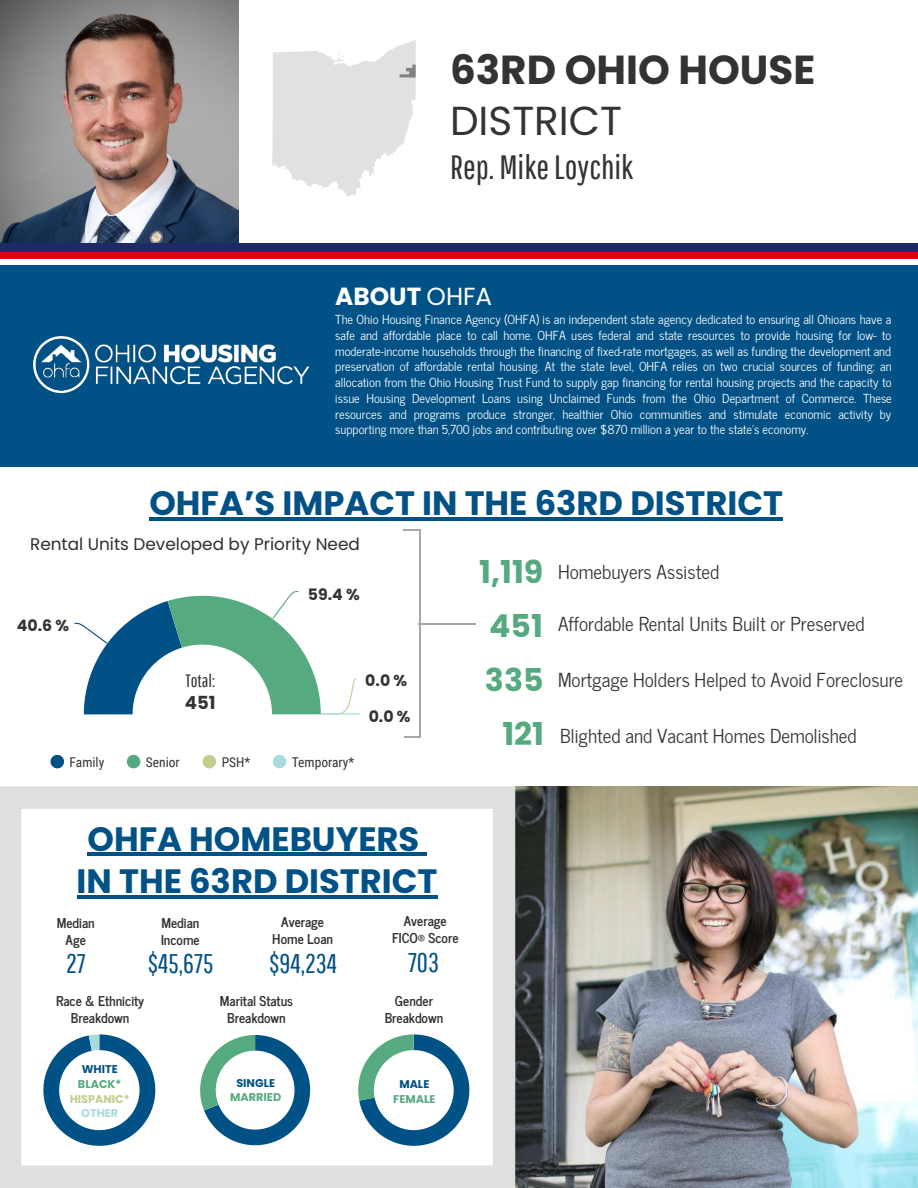
<style>
.page{position:relative;width:918px;height:1188px;background:#fff}
.page>*{position:absolute;margin:0;border:0;box-sizing:border-box;transform-origin:0 0}
.t1{font:700 40.5px "Poppins";color:#333}
.t2{font:40.5px "Poppins";color:#333}
.t3{font:700 33.75px/42.8px "Poppins";color:#005186;text-align:center}
.t4{font:33.75px "Pathway Gothic One";color:#333}
.t5{font:700 31.5px "Poppins";color:#56aa80}
.t6{font:27px "Pathway Gothic One";color:#005186}
.t7{font:700 24.75px "Poppins";color:#fff}
.t8{font:19.2px "News Cycle";color:#333}
.t9{font:18px "Pathway Gothic One";color:#333}
.t10{font:700 18px "Poppins";color:#333}
.t11{font:16.8px "Poppins";color:#2e2f2f}
.t12{font:700 15.75px "Poppins";color:#333}
.t13{font:700 13.5px/16.8px "News Cycle";color:#333;text-align:center}
.t14{font:13.5px "Roboto Condensed";color:#333}
.t15{font:12.3px/15.8px "News Cycle";color:#fff;text-align:justify}
.t16{font:700 11.25px "Poppins";color:#56aa80}
.t17{font:700 11.25px "Poppins";color:#005186}
.t18{font:700 11.25px "Poppins";color:#c4cc8f}
.t19{font:700 11.25px "Poppins";color:#a8dcdc}
.s1{font-weight:400}
.s2{font-family:"Poppins";font-weight:700;font-size:31.5px;color:#56aa80}
</style>
<div class="page">
<img style="left:0;top:0;width:238px;height:243px">
<img style="left:272px;top:40px;width:144px;height:156px">
<div style="left:0;top:266px;width:918px;height:201px;background:#005186"></div>
<hr style="left:149px;top:517px;width:634px;height:4px;background:#005186">
<div style="left:0;top:251px;width:918px;height:8px;background:#d5060f"></div>
<div style="left:0;top:243px;width:918px;height:9px;background:#1c2a67"></div>
<img style="left:33px;top:336px;width:277px;height:58px">
<img style="left:515px;top:786px;width:403px;height:402px">
<svg style="left:0;top:786px;width:515px;height:402px"></svg>
<hr style="left:88px;top:853px;width:331px;height:3px;background:#005186">
<svg style="left:419px;top:853px;width:8px;height:3px"></svg>
<hr style="left:77px;top:895px;width:361px;height:4px;background:#005186">
<svg style="left:43px;top:1034px;width:112px;height:112px"></svg>
<svg style="left:200px;top:1035px;width:110px;height:110px"></svg>
<svg style="left:358px;top:1034px;width:111px;height:112px"></svg>
<svg style="left:74px;top:591px;width:286px;height:124px"></svg>
<svg style="left:51px;top:755px;width:13px;height:13px"></svg>
<svg style="left:127px;top:755px;width:13px;height:13px"></svg>
<svg style="left:203px;top:755px;width:13px;height:13px"></svg>
<svg style="left:273px;top:755px;width:13px;height:13px"></svg>
<hr style="left:419px;top:623px;width:57px;height:1px;background:#a5a9a8">
<hr style="left:420px;top:530px;width:1px;height:208px;background:#a5a9a8">
<svg style="left:403px;top:530px;width:17px;height:1px"></svg>
<svg style="left:404px;top:737px;width:16px;height:1px"></svg>
<h1 class="t1" style="left:450px;top:47px;width:367px">63RD OHIO HOUSE</h1>
<h1 class="t2" style="left:450px;top:97px;width:174px">DISTRICT</h1>
<h2 class="t4" style="left:450px;top:147px;width:185px">Rep. Mike Loychik</h2>
<h3 class="t7" style="left:335px;top:282px;width:159px">ABOUT <span class="s1">OHFA</span></h3>
<p class="t15" style="left:335px;top:311px;width:558px">The Ohio Housing Finance Agency (OHFA) is an independent state agency dedicated to ensuring all Ohioans have a safe and affordable place to call home. OHFA uses federal and state resources to provide housing for low- to moderate-income households through the financing of fixed-rate mortgages, as well as funding the development and preservation of affordable rental housing. At the state level, OHFA relies on two crucial sources of funding: an allocation from the Ohio Housing Trust Fund to supply gap financing for rental housing projects and the capacity to issue Housing Development Loans using Unclaimed Funds from the Ohio Department of Commerce. These resources and programs produce stronger, healthier Ohio communities and stimulate economic activity by supporting more than 5,700 jobs and contributing over $870 million a year to the state’s economy.</p>
<h2 class="t3" style="left:149px;top:482px;width:635px">OHFA’S IMPACT IN THE 63RD DISTRICT</h2>
<h3 class="t11" style="left:30px;top:535px;width:331px">Rental Units Developed by Priority Need</h3>
<p class="t12" style="left:17px;top:616px;width:54px">40.6 %</p>
<h3 class="t9" style="left:185px;top:670px;width:31px">Total:</h3>
<h3 class="t10" style="left:185px;top:692px;width:32px">451</h3>
<p class="t12" style="left:308px;top:585px;width:54px">59.4 %</p>
<p class="t12" style="left:365px;top:672px;width:43px">0.0 %</p>
<p class="t12" style="left:369px;top:708px;width:43px">0.0 %</p>
<p class="t14" style="left:70px;top:753px;width:36px">Family</p>
<p class="t14" style="left:146px;top:753px;width:35px">Senior</p>
<p class="t14" style="left:222px;top:753px;width:30px">PSH*</p>
<p class="t14" style="left:292px;top:753px;width:64px">Temporary*</p>
<h3 class="t5" style="left:479px;top:553px;width:65px">1,119</h3>
<h3 class="t8" style="left:558px;top:556px;width:163px">Homebuyers Assisted</h3>
<h3 class="t8" style="left:489px;top:608px;width:377px"><span class="s2">451</span> Affordable Rental Units Built or Preserved</h3>
<h3 class="t5" style="left:485px;top:661px;width:60px">335</h3>
<h3 class="t5" style="left:502px;top:715px;width:43px">121</h3>
<h3 class="t8" style="left:558px;top:664px;width:347px">Mortgage Holders Helped to Avoid Foreclosure</h3>
<h3 class="t8" style="left:560px;top:719px;width:298px">Blighted and Vacant Homes Demolished</h3>
<h2 class="t3" style="left:77px;top:817px;width:362px">OHFA HOMEBUYERS<br>IN THE 63RD DISTRICT</h2>
<p class="t13" style="left:57px;top:913px;width:40px">Median<br>Age</p>
<h3 class="t6" style="left:66px;top:947px;width:21px">27</h3>
<p class="t13" style="left:392px;top:911px;width:68px">Average<br>FICO® Score</p>
<h3 class="t6" style="left:408px;top:946px;width:33px">703</h3>
<p class="t13" style="left:272px;top:912px;width:62px">Average<br>Home Loan</p>
<h3 class="t6" style="left:269px;top:947px;width:69px">$94,234</h3>
<p class="t13" style="left:161px;top:913px;width:40px;text-align:left">Median<br>Income</p>
<h3 class="t6" style="left:148px;top:947px;width:67px">$45,675</h3>
<p class="t13" style="left:56px;top:991px;width:90px">Race &amp; Ethnicity<br>Breakdown</p>
<p class="t13" style="left:220px;top:991px;width:75px">Marital Status<br>Breakdown</p>
<p class="t13" style="left:385px;top:991px;width:60px">Gender<br>Breakdown</p>
<p class="t17" style="left:82px;top:1063px;width:38px">WHITE</p>
<p class="t16" style="left:78px;top:1077px;width:45px">BLACK*</p>
<p class="t18" style="left:70px;top:1092px;width:62px">HISPANIC*</p>
<p class="t19" style="left:81px;top:1107px;width:39px">OTHER</p>
<p class="t17" style="left:236px;top:1076px;width:40px">SINGLE</p>
<p class="t16" style="left:230px;top:1091px;width:52px">MARRIED</p>
<p class="t17" style="left:399px;top:1077px;width:32px">MALE</p>
<p class="t16" style="left:393px;top:1092px;width:44px">FEMALE</p>
</div>
